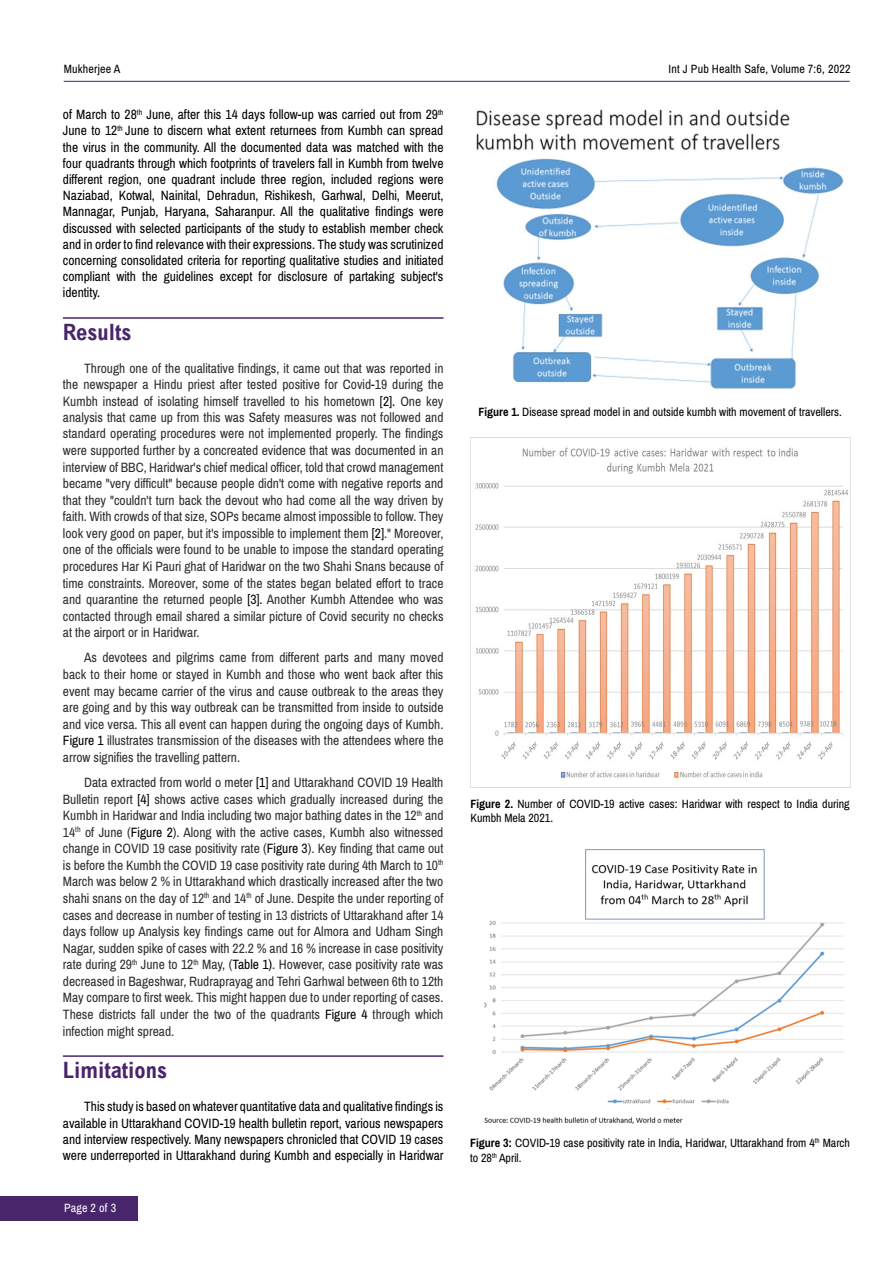
<style>
.page{position:relative;width:893px;height:1263px;background:#fff}
.page>*{position:absolute;margin:0;border:0;box-sizing:border-box;transform-origin:0 0}
.t1{font:700 condensed 22.5px "Arial";color:#49266c}
.t2{font:13.5px/16.5px "Archivo Narrow";color:#2e2e2e;text-align:justify}
.t3{font:13.5px/16.2px "Archivo Narrow";color:#000;text-align:justify}
.t4{font:12px/14.4px "Archivo Narrow";color:#000}
.t5{font:12px "Archivo Narrow";letter-spacing:.015em;color:#fff}
.s1{color:#000}
.s2{font-weight:700}
</style>
<div class="page">
<hr style="left:64px;top:81px;width:786px;height:1px;background:#49266c">
<div style="left:0;top:1196px;width:137px;height:24px;background:#49266c"></div>
<hr style="left:63px;top:317px;width:380px;height:2px;background:#49266c">
<hr style="left:63px;top:1055px;width:380px;height:2px;background:#49266c">
<img style="left:476px;top:109px;width:368px;height:280px">
<img style="left:470px;top:437px;width:380px;height:351px">
<img style="left:484px;top:849px;width:360px;height:275px">
<p class="t4" style="left:64px;top:61px;width:58px">Mukherjee A</p>
<p class="t4" style="left:668px;top:61px;width:183px">Int J Pub Health Safe, Volume 7:6, 2022</p>
<p class="t3" style="left:63px;top:107px;width:382px">of March to 28<sup>th</sup> June, after this 14 days follow-up was carried out from 29<sup>th </sup>June to 12<sup>th</sup> June to discern what extent returnees from Kumbh can spread the virus in the community. All the documented data was matched with the four quadrants through which footprints of travelers fall in Kumbh from twelve different region, one quadrant include three region, included regions were Naziabad, Kotwal, Nainital, Dehradun, Rishikesh, Garhwal, Delhi, Meerut, Mannagar, Punjab, Haryana, Saharanpur. All the qualitative findings were discussed with selected participants of the study to establish member check and in order to find relevance with their expressions. The study was scrutinized concerning consolidated criteria for reporting qualitative studies and initiated compliant with the guidelines except for disclosure of partaking subject's identity.</p>
<h1 class="t1" style="left:63px;top:319px;width:70px">Results</h1>
<p class="t2" style="left:63px;top:360px;width:382px;text-indent:21px">Through one of the qualitative findings, it came out that was reported in the newspaper a Hindu priest after tested positive for Covid-19 during the Kumbh instead of isolating himself travelled to his hometown <span class="s1">[2].</span> One key analysis that came up from this was Safety measures was not followed and standard operating procedures were not implemented properly. The findings were supported further by a concreated evidence that was documented in an interview of BBC, Haridwar's chief medical officer, told that crowd management became "very difficult" because people didn't come with negative reports and that they "couldn't turn back the devout who had come all the way driven by faith. With crowds of that size, SOPs became almost impossible to follow. They look very good on paper, but it's impossible to implement them <span class="s1">[2]</span>." Moreover, one of the officials were found to be unable to impose the standard operating procedures Har Ki Pauri ghat of Haridwar on the two Shahi Snans because of time constraints. Moreover, some of the states began belated effort to trace and quarantine the returned people <span class="s1">[3].</span> Another Kumbh Attendee who was contacted through email shared a similar picture of Covid security no checks at the airport or in Haridwar.</p>
<p class="t2" style="left:63px;top:650px;width:382px;text-indent:21px">As devotees and pilgrims came from different parts and many moved back to their home or stayed in Kumbh and those who went back after this event may became carrier of the virus and cause outbreak to the areas they are going and by this way outbreak can be transmitted from inside to outside and vice versa. This all event can happen during the ongoing days of Kumbh.<br><span class="s1">Figure 1</span> illustrates transmission of the diseases with the attendees where the arrow signifies the travelling pattern.</p>
<p class="t2" style="left:63px;top:774px;width:382px;text-indent:21px">Data extracted from world o meter <span class="s1">[1]</span> and Uttarakhand COVID 19 Health Bulletin report <span class="s1">[4]</span> shows active cases which gradually increased during the Kumbh in Haridwar and India including two major bathing dates in the 12<sup>th</sup> and 14<sup>th</sup> of June (<span class="s1">Figure 2</span>). Along with the active cases, Kumbh also witnessed change in COVID 19 case positivity rate (<span class="s1">Figure 3</span>). Key finding that came out is before the Kumbh the COVID 19 case positivity rate during 4th March to 10<sup>th </sup>March was below 2 % in Uttarakhand which drastically increased after the two shahi snans on the day of 12<sup>th</sup> and 14<sup>th</sup> of June. Despite the under reporting of cases and decrease in number of testing in 13 districts of Uttarakhand after 14 days follow up Analysis key findings came out for Almora and Udham Singh Nagar, sudden spike of cases with 22.2 % and 16 % increase in case positivity rate during 29<sup>th</sup> June to 12<sup>th</sup> May, (<span class="s1">Table 1)</span>. However, case positivity rate was decreased in Bageshwar, Rudraprayag and Tehri Garhwal between 6th to 12th May compare to first week. This might happen due to under reporting of cases.<br>These districts fall under the two of the quadrants <span class="s1">Figure 4</span> through which infection might spread.</p>
<h1 class="t1" style="left:63px;top:1057px;width:106px">Limitations</h1>
<p class="t3" style="left:63px;top:1099px;width:382px;text-indent:21px">This study is based on whatever quantitative data and qualitative findings is available in Uttarakhand COVID-19 health bulletin report, various newspapers and interview respectively. Many newspapers chronicled that COVID 19 cases were underreported in Uttarakhand during Kumbh and especially in Haridwar</p>
<p class="t5" style="left:64px;top:1201px;width:54px">Page 2 of 3</p>
<p class="t4" style="left:479px;top:405px;width:365px"><span class="s2">Figure 1.</span> Disease spread model in and outside kumbh with movement of travellers.</p>
<p class="t4" style="left:470px;top:796px;width:381px"><span class="s2">Figure 2.</span> Number of COVID-19 active cases: Haridwar with respect to India during<br>Kumbh Mela 2021.</p>
<p class="t4" style="left:470px;top:1136px;width:381px"><span class="s2">Figure 3:</span> COVID-19 case positivity rate in India, Haridwar, Uttarakhand from 4<sup>th</sup> March to 28<sup>th</sup> April.</p>
</div>
